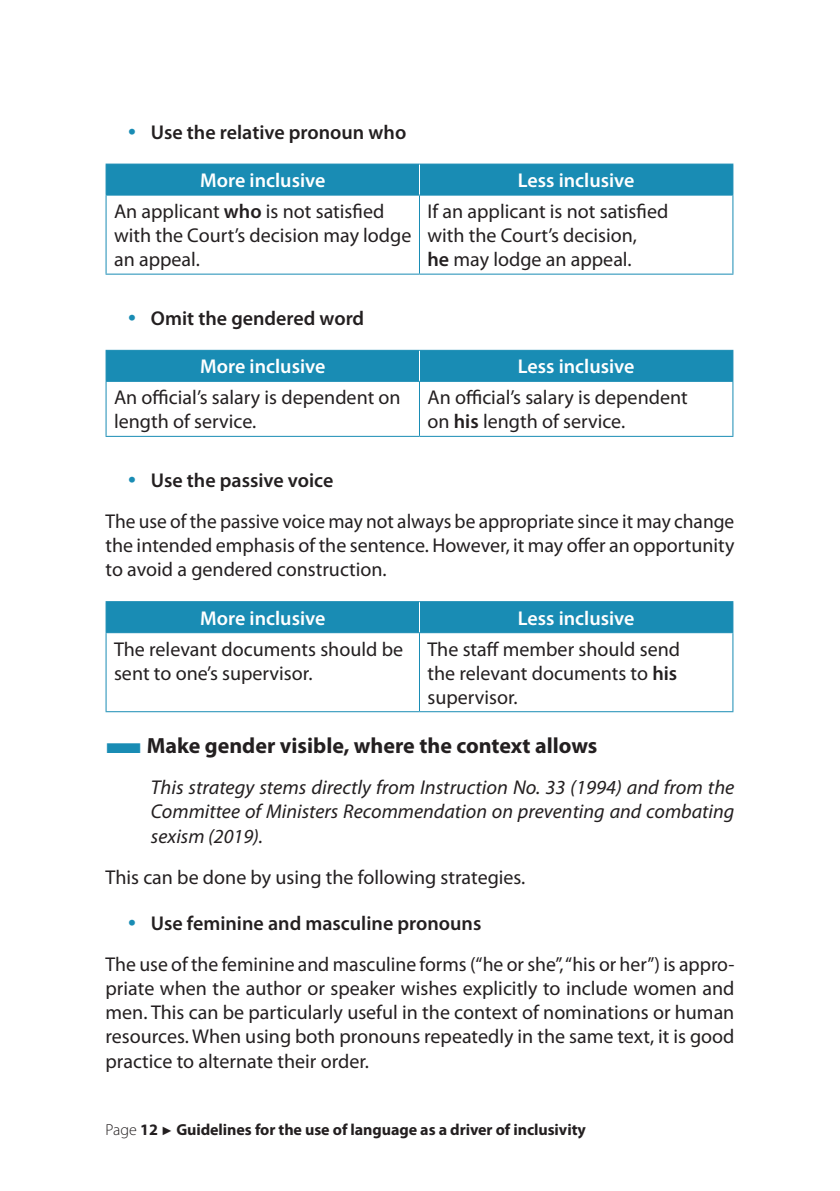
<style>
.page{position:relative;width:840px;height:1191px;background:#fff}
.page>*{position:absolute;margin:0;border:0;box-sizing:border-box;transform-origin:0 0}
.t1{font:700 22px "Myriad Pro";color:#231f20}
.t2{font:20px/24px "Myriad Pro";color:#231f20}
.t3{font:italic 20px/24px "Myriad Pro";color:#231f20;text-align:justify}
.t4{font:600 20px "Myriad Pro";color:#fff}
.t5{font:600 20px "Myriad Pro";color:#231f20}
.t6{font:700 16px "Myriad Pro";letter-spacing:-.005em;color:#231f20}
.s1{font-weight:400;font-size:28px;color:#198cb4}
.s2{font-weight:600}
.s3{font-size:28px;color:#198cb4}
.s4{color:#198cb4}
.s5{font-weight:300}
.s6{font-family:"Arial";font-weight:400;font-size:12px}
</style>
<div class="page">
<div style="left:106px;top:165px;width:626px;height:30px;background:#198cb4"></div>
<hr style="left:105px;top:164px;width:314px;height:1px;background:#198cb4">
<hr style="left:105px;top:165px;width:1px;height:30px;background:#198cb4">
<hr style="left:419px;top:164px;width:314px;height:1px;background:#198cb4">
<hr style="left:732px;top:165px;width:1px;height:30px;background:#198cb4">
<hr style="left:105px;top:195px;width:314px;height:1px;background:#198cb4">
<hr style="left:105px;top:196px;width:1px;height:78px;background:#198cb4">
<hr style="left:419px;top:195px;width:314px;height:1px;background:#198cb4">
<hr style="left:419px;top:196px;width:1px;height:78px;background:#198cb4">
<hr style="left:732px;top:196px;width:1px;height:78px;background:#198cb4">
<hr style="left:105px;top:274px;width:314px;height:1px;background:#198cb4">
<hr style="left:419px;top:274px;width:314px;height:1px;background:#198cb4">
<hr style="left:419px;top:165px;width:1px;height:30px;background:#fff">
<div style="left:106px;top:351px;width:626px;height:30px;background:#198cb4"></div>
<hr style="left:105px;top:350px;width:314px;height:1px;background:#198cb4">
<hr style="left:105px;top:351px;width:1px;height:30px;background:#198cb4">
<hr style="left:419px;top:350px;width:314px;height:1px;background:#198cb4">
<hr style="left:732px;top:351px;width:1px;height:30px;background:#198cb4">
<hr style="left:105px;top:381px;width:314px;height:1px;background:#198cb4">
<hr style="left:105px;top:382px;width:1px;height:54px;background:#198cb4">
<hr style="left:419px;top:381px;width:314px;height:1px;background:#198cb4">
<hr style="left:419px;top:382px;width:1px;height:54px;background:#198cb4">
<hr style="left:732px;top:382px;width:1px;height:54px;background:#198cb4">
<hr style="left:105px;top:436px;width:314px;height:1px;background:#198cb4">
<hr style="left:419px;top:436px;width:314px;height:1px;background:#198cb4">
<hr style="left:419px;top:351px;width:1px;height:30px;background:#fff">
<div style="left:106px;top:602px;width:626px;height:30px;background:#198cb4"></div>
<hr style="left:105px;top:601px;width:314px;height:1px;background:#198cb4">
<hr style="left:105px;top:602px;width:1px;height:30px;background:#198cb4">
<hr style="left:419px;top:601px;width:314px;height:1px;background:#198cb4">
<hr style="left:732px;top:602px;width:1px;height:30px;background:#198cb4">
<hr style="left:105px;top:632px;width:314px;height:1px;background:#198cb4">
<hr style="left:105px;top:633px;width:1px;height:78px;background:#198cb4">
<hr style="left:419px;top:632px;width:314px;height:1px;background:#198cb4">
<hr style="left:419px;top:633px;width:1px;height:78px;background:#198cb4">
<hr style="left:732px;top:633px;width:1px;height:78px;background:#198cb4">
<hr style="left:105px;top:711px;width:314px;height:1px;background:#198cb4">
<hr style="left:419px;top:711px;width:314px;height:1px;background:#198cb4">
<hr style="left:419px;top:602px;width:1px;height:30px;background:#fff">
<p class="t5" style="left:128px;top:119px;width:279px"><span class="s1">•</span> Use the relative pronoun who</p>
<p class="t4" style="left:200px;top:168px;width:127px">More inclusive</p>
<p class="t4" style="left:517px;top:168px;width:118px">Less inclusive</p>
<p class="t2" style="left:114px;top:199px;width:299px">An applicant <span class="s2">who</span> is not satisfied with the Court’s decision may lodge an appeal.</p>
<p class="t2" style="left:427px;top:199px;width:242px">If an applicant is not satisfied with the Court’s decision,<br><span class="s2">he</span> may lodge an appeal.</p>
<p class="t5" style="left:128px;top:305px;width:237px"><span class="s1">•</span> Omit the gendered word</p>
<p class="t4" style="left:200px;top:354px;width:127px">More inclusive</p>
<p class="t4" style="left:517px;top:354px;width:118px">Less inclusive</p>
<p class="t2" style="left:114px;top:385px;width:288px">An official’s salary is dependent on length of service.</p>
<p class="t2" style="left:427px;top:385px;width:261px">An official’s salary is dependent on <span class="s2">his</span> length of service.</p>
<p class="t2" style="left:105px;top:459px;width:630px;line-height:41px;text-indent:23px"><span class="s3">•</span> <span class="s2">Use the passive voice<br></span>The use of the passive voice may not always be appropriate since it may change</p>
<p class="t2" style="left:105px;top:533px;width:630px">the intended emphasis of the sentence. However, it may offer an opportunity to avoid a gendered construction.</p>
<p class="t4" style="left:200px;top:605px;width:127px">More inclusive</p>
<p class="t4" style="left:517px;top:605px;width:118px">Less inclusive</p>
<p class="t2" style="left:114px;top:636px;width:290px">The relevant documents should be sent to one’s supervisor.</p>
<p class="t2" style="left:427px;top:636px;width:254px">The staff member should send the relevant documents to <span class="s2">his </span>supervisor.</p>
<p class="t1" style="left:105px;top:731px;width:493px"><span class="s4">■</span>Make gender visible, where the context allows</p>
<p class="t3" style="left:151px;top:775px;width:584px">This strategy stems directly from Instruction No. 33 (1994) and from the Committee of Ministers Recommendation on preventing and combating sexism (2019).</p>
<p class="t2" style="left:105px;top:864px;width:421px">This can be done by using the following strategies.</p>
<p class="t2" style="left:105px;top:903px;width:630px;line-height:41px;text-indent:23px"><span class="s3">•</span> <span class="s2">Use feminine and masculine pronouns<br></span>The use of the feminine and masculine forms (“he or she”, “his or her”) is appro-</p>
<p class="t2" style="left:105px;top:976px;width:630px;text-align:justify">priate when the author or speaker wishes explicitly to include women and men. This can be particularly useful in the context of nominations or human resources. When using both pronouns repeatedly in the same text, it is good practice to alternate their order.</p>
<p class="t6" style="left:105px;top:1119px;width:481px"><span class="s5">Page</span> 12 <span class="s6">►</span> Guidelines for the use of language as a driver of inclusivity</p>
</div>
